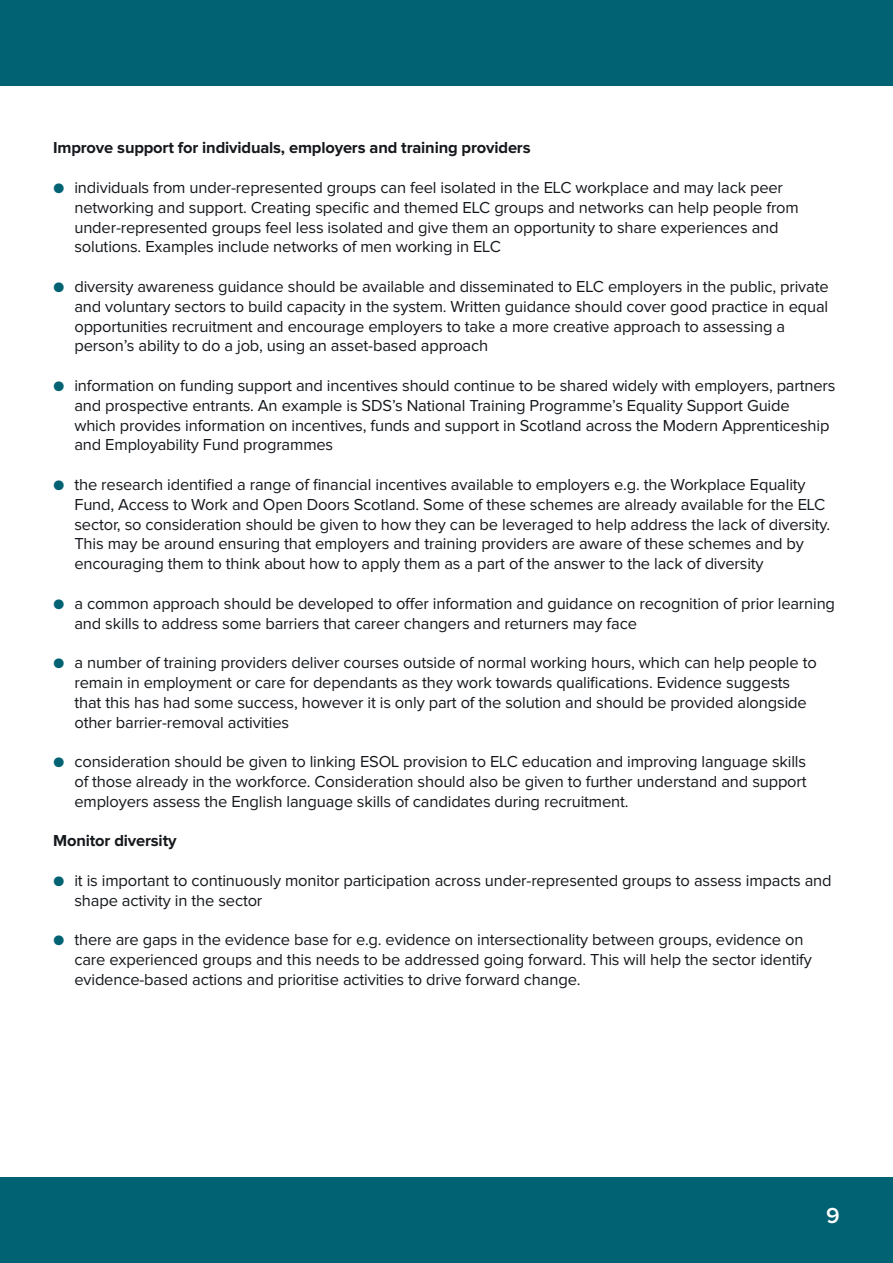
<style>
.page{position:relative;width:893px;height:1263px;background:#fff}
.page>*{position:absolute;margin:0;border:0;box-sizing:border-box;transform-origin:0 0}
.t1{font:600 22.5px "Proxima Nova";color:#fff}
.t2{font:16.5px/19.8px "Proxima Nova";letter-spacing:-.01em;color:#15181c}
.t3{font:700 16.5px "Proxima Nova";letter-spacing:-.01em;color:#15181c}
.s1{color:#006272}
</style>
<div class="page">
<div style="left:0;top:1178px;width:893px;height:85px;background:#006272"></div>
<div style="left:0;top:0;width:893px;height:85px;background:#006272"></div>
<p class="t3" style="left:53px;top:140px;width:479px">Improve support for individuals, employers and training providers</p>
<p class="t2" style="left:74px;top:178px;width:726px;text-indent:-21px"><span class="s1">●</span> individuals from under-represented groups can feel isolated in the ELC workplace and may lack peer networking and support. Creating specific and themed ELC groups and networks can help people from under-represented groups feel less isolated and give them an opportunity to share experiences and solutions. Examples include networks of men working in ELC</p>
<p class="t2" style="left:74px;top:277px;width:756px;text-indent:-21px"><span class="s1">●</span> diversity awareness guidance should be available and disseminated to ELC employers in the public, private and voluntary sectors to build capacity in the system. Written guidance should cover good practice in equal opportunities recruitment and encourage employers to take a more creative approach to assessing a person’s ability to do a job, using an asset-based approach</p>
<p class="t2" style="left:74px;top:376px;width:762px;text-indent:-21px"><span class="s1">●</span> information on funding support and incentives should continue to be shared widely with employers, partners and prospective entrants. An example is SDS’s National Training Programme’s Equality Support Guide which provides information on incentives, funds and support in Scotland across the Modern Apprenticeship and Employability Fund programmes</p>
<p class="t2" style="left:74px;top:475px;width:757px;text-indent:-21px"><span class="s1">●</span> the research identified a range of financial incentives available to employers e.g. the Workplace Equality Fund, Access to Work and Open Doors Scotland. Some of these schemes are already available for the ELC sector, so consideration should be given to how they can be leveraged to help address the lack of diversity.<br>This may be around ensuring that employers and training providers are aware of these schemes and by encouraging them to think about how to apply them as a part of the answer to the lack of diversity</p>
<p class="t2" style="left:74px;top:594px;width:762px;text-indent:-21px"><span class="s1">●</span> a common approach should be developed to offer information and guidance on recognition of prior learning and skills to address some barriers that career changers and returners may face</p>
<p class="t2" style="left:74px;top:653px;width:744px;text-indent:-21px"><span class="s1">●</span> a number of training providers deliver courses outside of normal working hours, which can help people to remain in employment or care for dependants as they work towards qualifications. Evidence suggests that this has had some success, however it is only part of the solution and should be provided alongside other barrier-removal activities</p>
<p class="t2" style="left:74px;top:752px;width:734px;text-align:justify;text-indent:-21px"><span class="s1">●</span> consideration should be given to linking ESOL provision to ELC education and improving language skills of those already in the workforce. Consideration should also be given to further understand and support employers assess the English language skills of candidates during recruitment.</p>
<p class="t3" style="left:53px;top:833px;width:125px">Monitor diversity</p>
<p class="t2" style="left:74px;top:871px;width:759px;text-indent:-21px"><span class="s1">●</span> it is important to continuously monitor participation across under-represented groups to assess impacts and shape activity in the sector</p>
<p class="t2" style="left:74px;top:931px;width:739px;text-indent:-21px"><span class="s1">●</span> there are gaps in the evidence base for e.g. evidence on intersectionality between groups, evidence on care experienced groups and this needs to be addressed going forward. This will help the sector identify evidence-based actions and prioritise activities to drive forward change.</p>
<h1 class="t1" style="left:826px;top:1205px;width:15px">9</h1>
</div>
